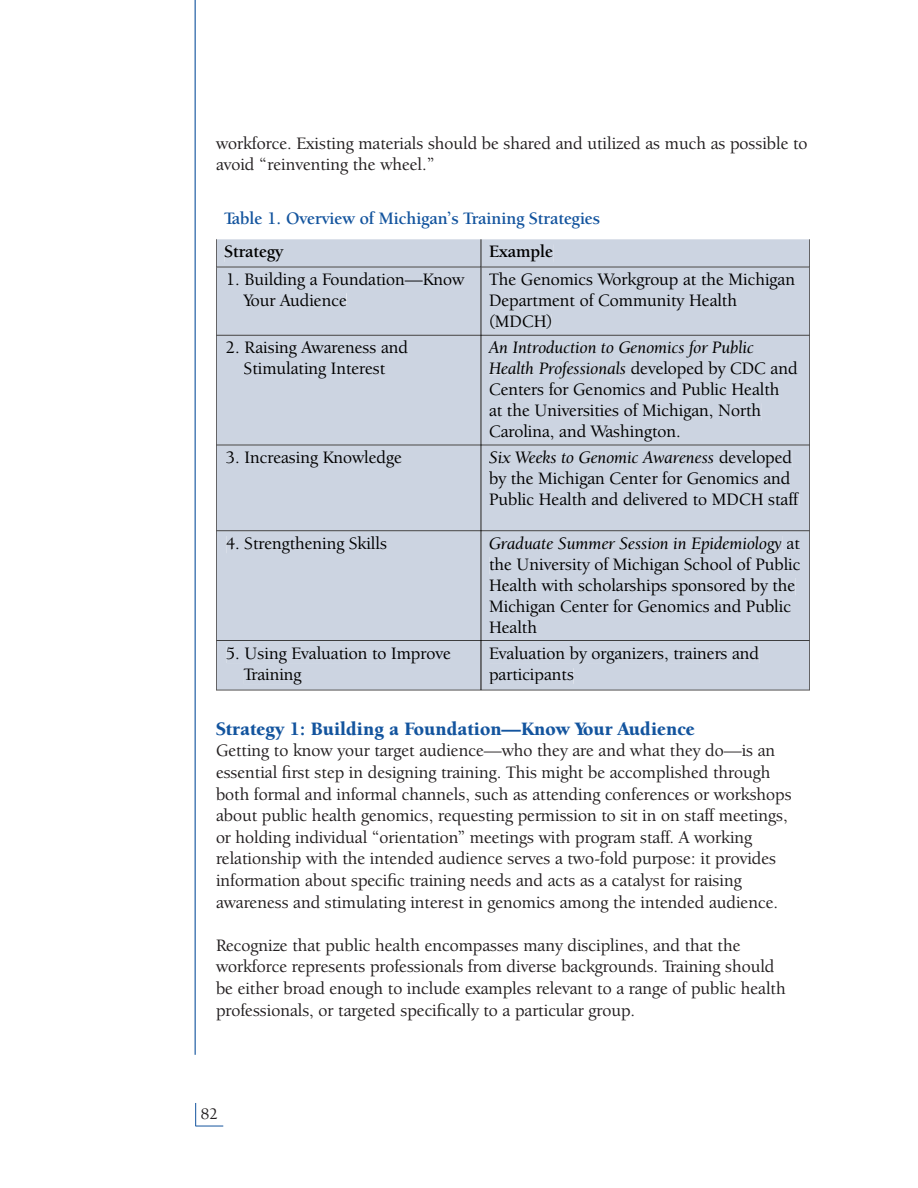
<style>
.page{position:relative;width:918px;height:1188px;background:#fff}
.page>*{position:absolute;margin:0;border:0;box-sizing:border-box;transform-origin:0 0}
.t1{font:900 19.5px "Berkeley Oldstyle IT Cby BT";color:#13549e}
.t2{font:500 18px/21.6px "Berkeley Oldstyle IT Cby BT";color:#231f20}
.t3{font:500 18px/21px "Berkeley Oldstyle IT Cby BT";color:#000}
.t4{font:700 18px "Berkeley Oldstyle IT Cby BT";color:#13549e}
.t5{font:700 18px "Berkeley Oldstyle IT Cby BT";color:#000}
.t6{font:500 16.5px "Berkeley Oldstyle IT Cby BT";color:#231f20}
.s1{font-family:"Berkeley Oldstyle IT Cby BT Med Ital";font-weight:400}
</style>
<div class="page">
<svg style="left:195px;top:1103px;width:28px;height:24px"></svg>
<hr style="left:195px;top:0;width:1px;height:1055px;background:#13549e">
<div style="left:216px;top:267px;width:594px;height:423px;background:#ccd4e1"></div>
<svg style="left:216px;top:239px;width:594px;height:28px"></svg>
<div style="left:225px;top:246px;width:59px;height:16px;background:#ccd4e1"></div>
<div style="left:490px;top:245px;width:63px;height:17px;background:#ccd4e1"></div>
<div style="left:228px;top:272px;width:237px;height:17px;background:#ccd4e1"></div>
<div style="left:243px;top:293px;width:103px;height:13px;background:#ccd4e1"></div>
<div style="left:489px;top:272px;width:306px;height:17px;background:#ccd4e1"></div>
<div style="left:490px;top:293px;width:247px;height:17px;background:#ccd4e1"></div>
<div style="left:490px;top:314px;width:61px;height:15px;background:#ccd4e1"></div>
<div style="left:227px;top:340px;width:181px;height:18px;background:#ccd4e1"></div>
<div style="left:244px;top:361px;width:141px;height:18px;background:#ccd4e1"></div>
<div style="left:488px;top:340px;width:266px;height:18px;background:#ccd4e1"></div>
<div style="left:489px;top:361px;width:45px;height:13px;background:#ccd4e1"></div>
<div style="left:539px;top:361px;width:87px;height:18px;background:#ccd4e1"></div>
<div style="left:631px;top:361px;width:167px;height:18px;background:#ccd4e1"></div>
<div style="left:490px;top:382px;width:289px;height:13px;background:#ccd4e1"></div>
<div style="left:490px;top:403px;width:271px;height:18px;background:#ccd4e1"></div>
<div style="left:490px;top:424px;width:189px;height:18px;background:#ccd4e1"></div>
<div style="left:226px;top:450px;width:175px;height:17px;background:#ccd4e1"></div>
<div style="left:489px;top:450px;width:224px;height:13px;background:#ccd4e1"></div>
<div style="left:714px;top:450px;width:78px;height:17px;background:#ccd4e1"></div>
<div style="left:489px;top:471px;width:301px;height:17px;background:#ccd4e1"></div>
<div style="left:490px;top:492px;width:309px;height:13px;background:#ccd4e1"></div>
<div style="left:227px;top:536px;width:159px;height:17px;background:#ccd4e1"></div>
<div style="left:490px;top:536px;width:292px;height:17px;background:#ccd4e1"></div>
<div style="left:787px;top:540px;width:13px;height:9px;background:#ccd4e1"></div>
<div style="left:490px;top:557px;width:311px;height:17px;background:#ccd4e1"></div>
<div style="left:490px;top:578px;width:305px;height:17px;background:#ccd4e1"></div>
<div style="left:490px;top:599px;width:301px;height:17px;background:#ccd4e1"></div>
<div style="left:490px;top:620px;width:47px;height:13px;background:#ccd4e1"></div>
<div style="left:227px;top:646px;width:224px;height:17px;background:#ccd4e1"></div>
<div style="left:244px;top:668px;width:58px;height:16px;background:#ccd4e1"></div>
<div style="left:490px;top:646px;width:269px;height:17px;background:#ccd4e1"></div>
<div style="left:489px;top:668px;width:84px;height:16px;background:#ccd4e1"></div>
<p class="t2" style="left:216px;top:132px;width:593px">workforce. Existing materials should be shared and utilized as much as possible to avoid “reinventing the wheel.”</p>
<p class="t4" style="left:224px;top:208px;width:377px">Table 1. Overview of Michigan’s Training Strategies</p>
<p class="t5" style="left:224px;top:241px;width:60px">Strategy</p>
<p class="t5" style="left:489px;top:241px;width:66px">Example</p>
<p class="t3" style="left:489px;top:289px;width:250px">Department of Community Health (MDCH)</p>
<p class="t3" style="left:244px;top:358px;width:143px">Stimulating Interest</p>
<p class="t3" style="left:244px;top:268px;width:222px;text-indent:-18px">1. Building a Foundation—Know<br>Your Audience</p>
<p class="t3" style="left:489px;top:268px;width:307px">The Genomics Workgroup at the Michigan</p>
<p class="t3" style="left:226px;top:337px;width:184px">2. Raising Awareness and</p>
<p class="t3" style="left:489px;top:337px;width:310px"><span class="s1">An Introduction to Genomics for Public Health Professionals</span> developed by CDC and Centers for Genomics and Public Health<br>at the Universities of Michigan, North</p>
<p class="t3" style="left:489px;top:421px;width:193px">Carolina, and Washington.</p>
<p class="t3" style="left:226px;top:446px;width:177px">3. Increasing Knowledge</p>
<p class="t3" style="left:489px;top:446px;width:310px"><span class="s1">Six Weeks to Genomic Awareness</span> developed by the Michigan Center for Genomics and<br>Public Health and delivered to MDCH staff</p>
<p class="t3" style="left:226px;top:532px;width:163px">4. Strengthening Skills</p>
<p class="t3" style="left:489px;top:532px;width:313px"><span class="s1">Graduate Summer Session in Epidemiology</span> at the University of Michigan School of Public Health with scholarships sponsored by the Michigan Center for Genomics and Public Health</p>
<p class="t3" style="left:226px;top:642px;width:226px">5. Using Evaluation to Improve</p>
<p class="t3" style="left:489px;top:642px;width:272px">Evaluation by organizers, trainers and participants</p>
<p class="t3" style="left:244px;top:663px;width:59px">Training</p>
<h1 class="t1" style="left:216px;top:717px;width:480px">Strategy 1: Building a Foundation—Know Your Audience</h1>
<p class="t2" style="left:216px;top:740px;width:577px">Getting to know your target audience—who they are and what they do—is an essential first step in designing training. This might be accomplished through both formal and informal channels, such as attending conferences or workshops about public health genomics, requesting permission to sit in on staff meetings, or holding individual “orientation” meetings with program staff. A working relationship with the intended audience serves a two-fold purpose: it provides information about specific training needs and acts as a catalyst for raising awareness and stimulating interest in genomics among the intended audience.</p>
<p class="t2" style="left:216px;top:934px;width:571px">Recognize that public health encompasses many disciplines, and that the workforce represents professionals from diverse backgrounds. Training should be either broad enough to include examples relevant to a range of public health professionals, or targeted specifically to a particular group.</p>
<p class="t6" style="left:201px;top:1104px;width:19px">82</p>
</div>
